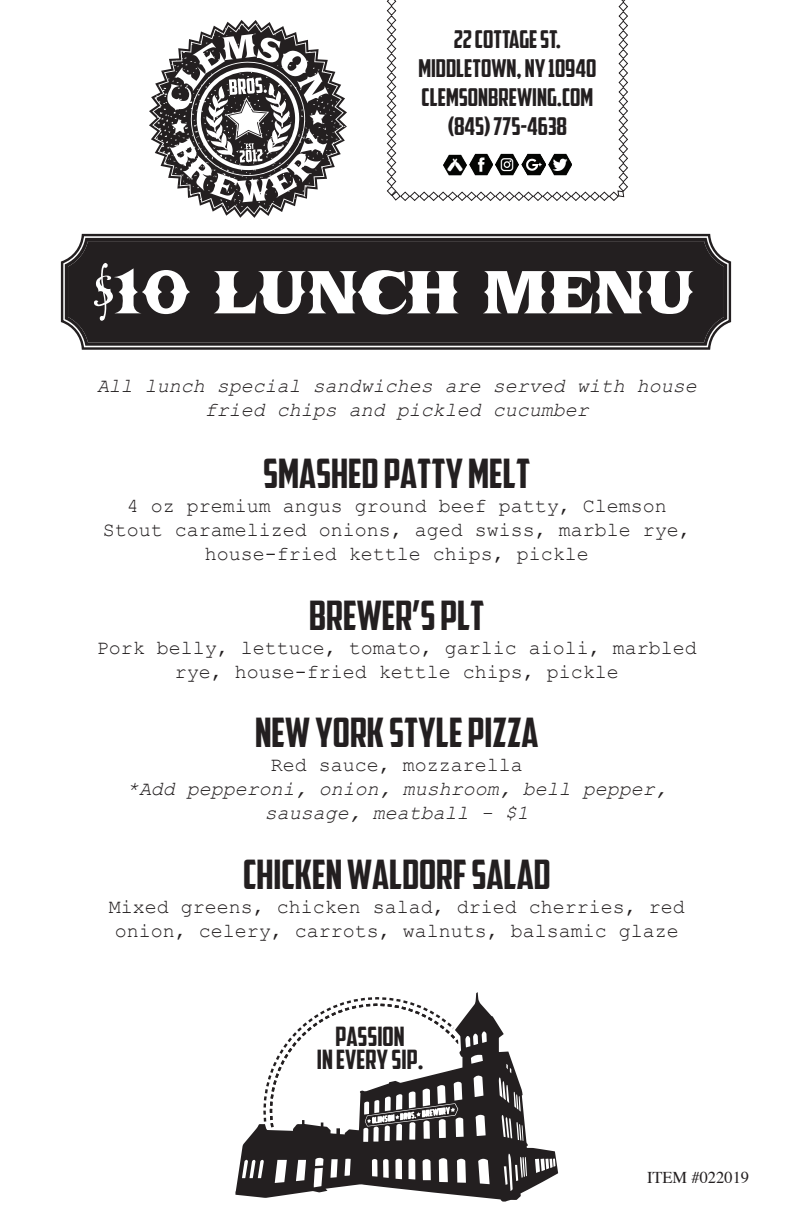
<style>
.page{position:relative;width:792px;height:1224px;background:#fff}
.page>*{position:absolute;margin:0;border:0;box-sizing:border-box;transform-origin:0 0}
.t1{font:91.6px "LHF Boston Truckstyle SC";letter-spacing:-.01em;color:#fff}
.t2{font:40px "American Captain 01";color:#231f20}
.t3{font:26.4px/23.2px "American Captain 01";color:#231f20;text-align:center}
.t4{font:24.2px/29px "American Captain 01";color:#231f20;text-align:center}
.t5{font:20px/24px "Courier New";color:#231f20;text-align:center}
.t6{font:italic 20px/24px "Courier New";color:#231f20;text-align:center}
.t7{font:16.4px "Times";color:#231f20}
</style>
<div class="page">
<svg style="left:149px;top:20px;width:198px;height:198px"></svg>
<svg style="left:154px;top:25px;width:188px;height:188px"></svg>
<svg style="left:60px;top:233px;width:672px;height:117px;background:#312d2e"></svg>
<svg style="left:386px;top:0;width:242px;height:201px"></svg>
<svg style="left:235px;top:992px;width:323px;height:210px"></svg>
<svg style="left:263px;top:997px;width:197px;height:139px"></svg>
<p class="t4" style="left:418px;top:25px;width:180px">22COTTAGE ST.<br>MIDDLETOWN, NY 10940<br>CLEMSONBREWING.COM (845)775-4638</p>
<h1 class="t1" style="left:94px;top:228px;width:603px">$10 lunch menu</h1>
<p class="t6" style="left:97px;top:373px;width:602px">All lunch special sandwiches are served with house fried chips and pickled cucumber</p>
<h2 class="t2" style="left:263px;top:447px;width:269px">SMASHED PATTY MELT</h2>
<p class="t5" style="left:103px;top:493px;width:590px">4 oz premium angus ground beef patty, Clemson<br>Stout caramelized onions, aged swiss, marble rye, house-fried kettle chips, pickle</p>
<h2 class="t2" style="left:309px;top:589px;width:177px">BREWER’S PLT</h2>
<p class="t5" style="left:97px;top:635px;width:602px">Pork belly, lettuce, tomato, garlic aioli, marbled rye, house-fried kettle chips, pickle</p>
<h2 class="t2" style="left:255px;top:706px;width:285px">NEW YORK STYLE PIZZA</h2>
<p class="t5" style="left:271px;top:752px;width:254px">Red sauce, mozzarella</p>
<p class="t6" style="left:127px;top:776px;width:542px">*Add pepperoni, onion, mushroom, bell pepper, sausage, meatball - $1</p>
<h2 class="t2" style="left:243px;top:848px;width:309px">CHICKEN WALDORF SALAD</h2>
<p class="t5" style="left:109px;top:894px;width:578px">Mixed greens, chicken salad, dried cherries, red onion, celery, carrots, walnuts, balsamic glaze</p>
<h3 class="t3" style="left:317px;top:1025px;width:108px">PASSION<br>IN EVERY SIP.</h3>
<p class="t7" style="left:647px;top:1163px;width:104px">ITEM #022019</p>
</div>
